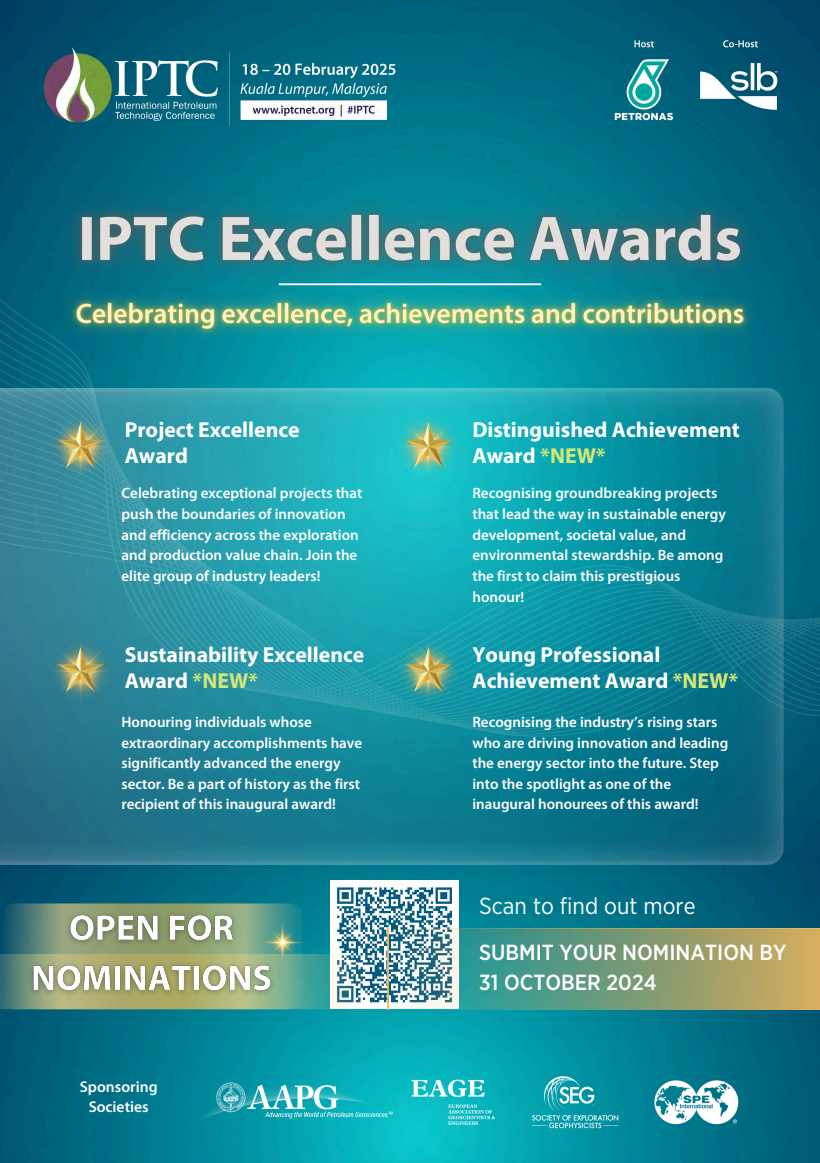
<style>
.page{position:relative;width:820px;height:1163px;background:#fff}
.page>*{position:absolute;margin:0;border:0;box-sizing:border-box;transform-origin:0 0}
.t1{font:23.12px "Gotham Narrow";color:#fff}
.t2{font:500 21.88px/30.5px "Gotham Narrow";color:#fff}
.t3{font:700 21.69px/25.8px "Myriad Pro";color:#fff}
.t4{font:600 15.62px "Myriad Pro";color:#fff}
.t5{font:600 15px/20.6px "Myriad Pro";color:#fff}
.s1{color:#d2e877}
</style>
<div class="page">
<img style="left:0;top:0;width:819px;height:1162px">
<img style="left:0;top:48px;width:819px;height:776px">
<img style="left:0;top:388px;width:783px;height:476px">
<img style="left:36px;top:39px;width:381px;height:95px">
<img style="left:593px;top:39px;width:190px;height:95px">
<img style="left:40px;top:406px;width:81px;height:81px">
<img style="left:52px;top:423px;width:55px;height:55px">
<img style="left:388px;top:406px;width:81px;height:81px">
<img style="left:399px;top:423px;width:55px;height:55px">
<div style="left:40px;top:630px;width:82px;height:82px;background:#2d8094"></div>
<img style="left:52px;top:647px;width:54px;height:55px">
<img style="left:388px;top:630px;width:81px;height:82px">
<img style="left:399px;top:647px;width:55px;height:55px">
<img style="left:178px;top:1062px;width:576px;height:72px">
<div style="left:330px;top:880px;width:129px;height:129px;background:#fff"></div>
<svg style="left:454px;top:928px;width:365px;height:81px;background:#7e9e78"></svg>
<svg style="left:0;top:886px;width:454px;height:123px"></svg>
<img style="left:25px;top:907px;width:254px;height:93px">
<img style="left:256px;top:917px;width:52px;height:52px">
<img style="left:4px;top:139px;width:811px;height:211px">
<img style="left:43px;top:269px;width:734px;height:94px">
<p class="t3" style="left:125px;top:419px;width:176px">Project Excellence<br>Award</p>
<p class="t5" style="left:121px;top:484px;width:242px">Celebrating exceptional projects that push the boundaries of innovation and efficiency across the exploration and production value chain. Join the elite group of industry leaders!</p>
<p class="t3" style="left:472px;top:419px;width:269px">Distinguished Achievement<br>Award <span class="s1">*NEW*</span></p>
<h5 class="t5" style="left:472px;top:484px;width:255px">Recognising groundbreaking projects that lead the way in sustainable energy development, societal value, and environmental stewardship. Be among the first to claim this prestigious honour!</h5>
<p class="t3" style="left:125px;top:643px;width:241px">Sustainability Excellence<br>Award <span class="s1">*NEW*</span></p>
<h5 class="t3" style="left:472px;top:643px;width:267px">Young Professional<br>Achievement Award <span class="s1">*NEW*</span></h5>
<p class="t5" style="left:121px;top:713px;width:242px">Honouring individuals whose extraordinary accomplishments have significantly advanced the energy sector. Be a part of history as the first recipient of this inaugural award!</p>
<p class="t5" style="left:472px;top:713px;width:257px">Recognising the industry’s rising stars who are driving innovation and leading the energy sector into the future. Step into the spotlight as one of the inaugural honourees of this award!</p>
<p class="t4" style="left:80px;top:1080px;width:79px">Sponsoring</p>
<p class="t4" style="left:89px;top:1100px;width:62px">Societies</p>
<p class="t1" style="left:479px;top:895px;width:218px">Scan to find out more</p>
<h5 class="t2" style="left:479px;top:937px;width:309px">SUBMIT YOUR NOMINATION BY<br>31 OCTOBER 2024</h5>
</div>
